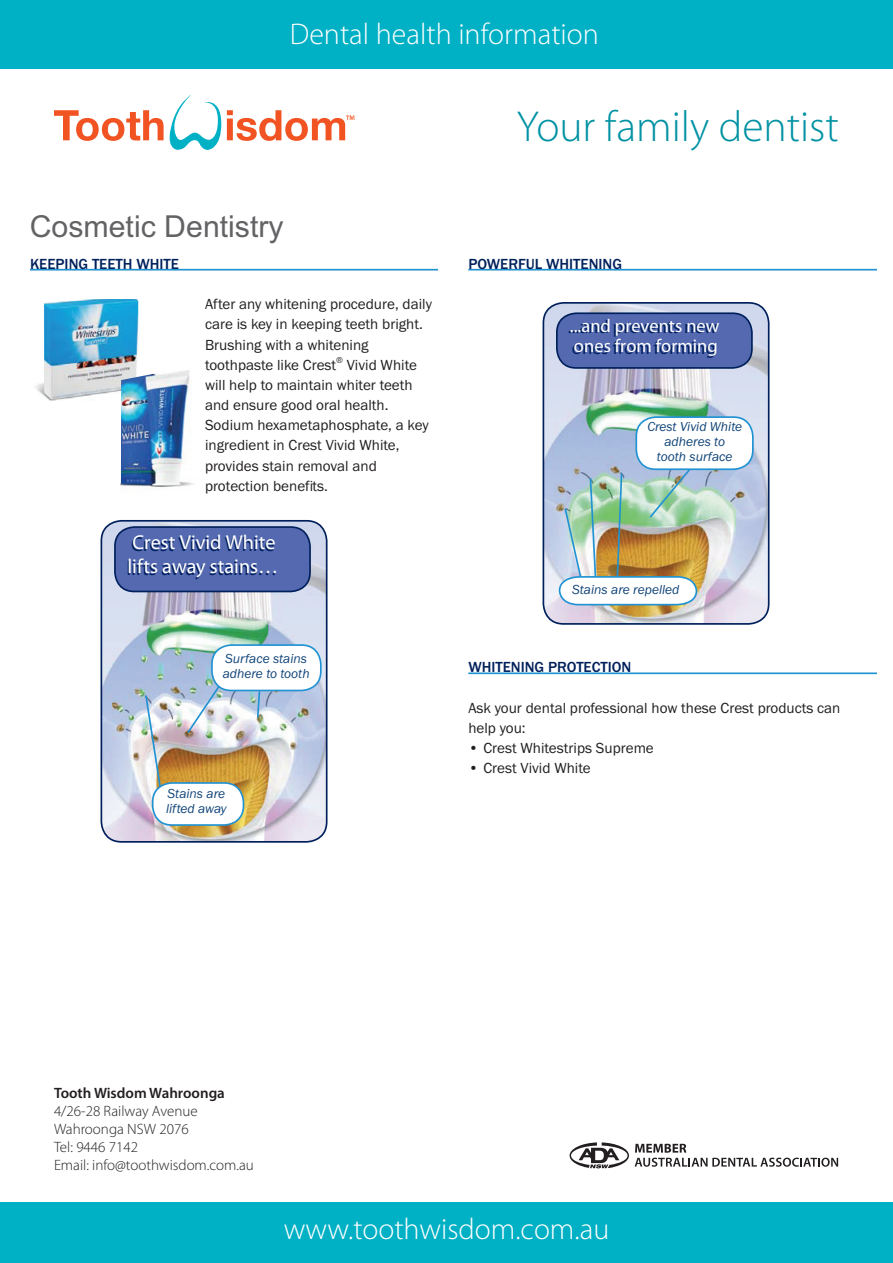
<style>
.page{position:relative;width:893px;height:1263px;background:#fff}
.page>*{position:absolute;margin:0;border:0;box-sizing:border-box;transform-origin:0 0}
.t1{font:300 43.5px "Myriad Pro";color:#0092a3}
.t2{font:30.3px "Arial";color:#636366}
.t3{font:300 30px "Myriad Pro";color:#fff}
.t4{font:italic 800 20.25px "Franklin Gothic";color:#fff}
.t5{font:italic 800 18.45px/20.2px "Franklin Gothic";color:#fff;text-align:center}
.t6{font:15.15px/20.2px "Franklin Gothic";color:#211e1e}
.t7{font:500 15.15px "Franklin Gothic";color:#00205b}
.t8{font:300 15px/18px "Myriad Pro";color:#231f20}
.t9{font:600 15px "Myriad Pro";color:#231f20}
.t10{font:italic 13.5px/15.1px "Franklin Gothic";color:#114478}
.s1{color:#00205b}
</style>
<div class="page">
<hr style="left:30px;top:269px;width:408px;height:2px;background:#2293d2">
<img style="left:35px;top:299px;width:104px;height:102px">
<img style="left:115px;top:369px;width:79px;height:118px">
<img style="left:101px;top:521px;width:224px;height:321px">
<div style="left:101px;top:520px;width:227px;height:323px;border:2px solid #00205b;border-radius:20px"></div>
<div style="left:153px;top:783px;width:90px;height:42px;background:#fff;border-radius:19px"></div>
<div style="left:152px;top:782px;width:92px;height:44px;border:2px solid #2193d2;border-radius:19px"></div>
<div style="left:212px;top:645px;width:109px;height:45px;background:#fff;border-radius:19px"></div>
<div style="left:211px;top:644px;width:111px;height:47px;border:2px solid #2193d2;border-radius:19px"></div>
<img style="left:144px;top:684px;width:117px;height:105px">
<div style="left:115px;top:527px;width:195px;height:64px;background:#5569b1;border-radius:19px"></div>
<div style="left:114px;top:526px;width:197px;height:66px;border:2px solid #00205b;border-radius:19px"></div>
<hr style="left:468px;top:269px;width:409px;height:2px;background:#2293d2">
<hr style="left:468px;top:672px;width:409px;height:2px;background:#2293d2">
<img style="left:543px;top:303px;width:226px;height:321px">
<div style="left:543px;top:302px;width:226px;height:323px;border:2px solid #00205b;border-radius:20px"></div>
<div style="left:557px;top:313px;width:195px;height:55px;background:#5569b1;border-radius:19px"></div>
<div style="left:556px;top:312px;width:197px;height:57px;border:2px solid #00205b;border-radius:19px"></div>
<img style="left:558px;top:466px;width:140px;height:140px">
<div style="left:636px;top:417px;width:117px;height:52px;background:#fff;border-radius:19px"></div>
<div style="left:635px;top:416px;width:119px;height:54px;border:2px solid #2193d2;border-radius:19px"></div>
<svg style="left:54px;top:95px;width:300px;height:55px"></svg>
<svg style="left:570px;top:1142px;width:59px;height:26px"></svg>
<svg style="left:635px;top:1144px;width:203px;height:23px"></svg>
<div style="left:0;top:1202px;width:893px;height:61px;background:#00b0c5"></div>
<div style="left:0;top:0;width:893px;height:68px;background:#00b0c5"></div>
<h3 class="t3" style="left:290px;top:16px;width:311px">Dental health information</h3>
<p class="t2" style="left:30px;top:206px;width:255px">Cosmetic Dentistry</p>
<p class="t7" style="left:30px;top:254px;width:150px">KEEPING TEETH WHITE</p>
<p class="t6" style="left:205px;top:294px;width:229px">After any whitening procedure, daily care is key in keeping teeth bright.<br>Brushing with a whitening toothpaste like Crest<sup>®</sup> Vivid White will help to maintain whiter teeth and ensure good oral health.<br>Sodium hexametaphosphate, a key ingredient in Crest Vivid White, provides stain removal and protection benefits.</p>
<p class="t4" style="left:132px;top:531px;width:145px">Crest Vivid White</p>
<p class="t4" style="left:128px;top:555px;width:151px">lifts away<span class="s1">stains…</span></p>
<p class="t10" style="left:223px;top:651px;width:88px">Surface stains adhere to tooth</p>
<p class="t10" style="left:166px;top:786px;width:62px">Stains are lifted away</p>
<h1 class="t1" style="left:517px;top:100px;width:324px">Your family dentist</h1>
<p class="t7" style="left:468px;top:254px;width:155px">POWERFUL WHITENING</p>
<p class="t5" style="left:568px;top:316px;width:153px"><span class="s1">.</span>...and prevents new ones from forming</p>
<p class="t10" style="left:647px;top:419px;width:96px;text-align:center">Crest Vivid White adheres to<br>tooth surface</p>
<p class="t10" style="left:572px;top:582px;width:109px">Stains are repelled</p>
<p class="t7" style="left:468px;top:658px;width:165px">WHITENING PROTECTION</p>
<p class="t6" style="left:468px;top:698px;width:374px">Ask your dental professional how these Crest products can help you:</p>
<p class="t6" style="left:468px;top:738px;width:187px">• Crest Whitestrips Supreme</p>
<p class="t6" style="left:468px;top:758px;width:124px">• Crest Vivid White</p>
<p class="t9" style="left:54px;top:1083px;width:172px">Tooth Wisdom Wahroonga</p>
<p class="t8" style="left:54px;top:1102px;width:201px">4/26-28 Railway Avenue<br>Wahroonga NSW 2076<br>Tel: 9446 7142<br>Email: info@toothwisdom.com.au</p>
<h3 class="t3" style="left:284px;top:1211px;width:327px">www.toothwisdom.com.au</h3>
</div>
